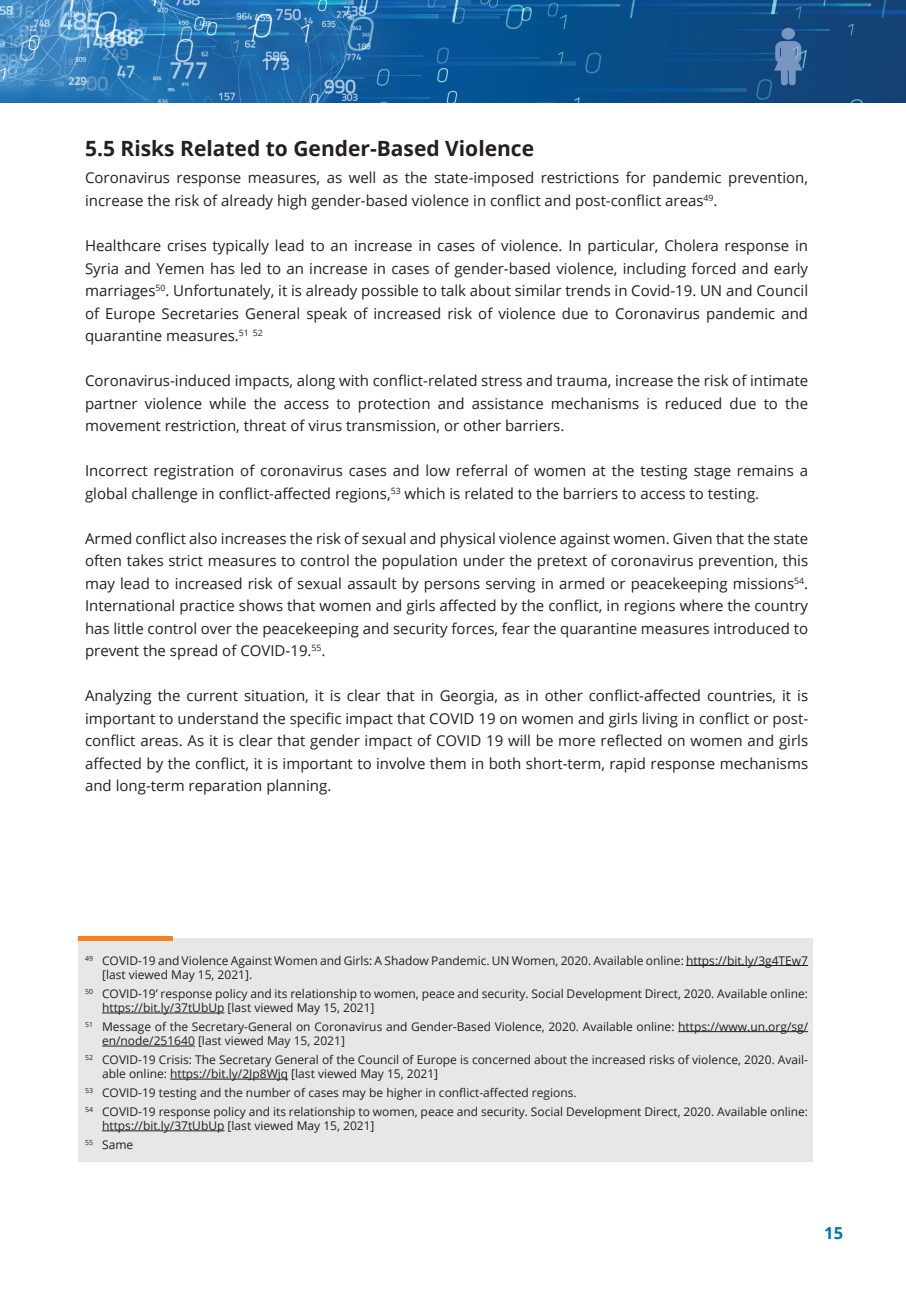
<style>
.page{position:relative;width:906px;height:1289px;background:#fff}
.page>*{position:absolute;margin:0;border:0;box-sizing:border-box;transform-origin:0 0}
.t1{font:700 21px "Open Sans";color:#231f20}
.t2{font:700 16.5px "Open Sans";color:#0073bc}
.t3{font:15px/22.5px "Open Sans";color:#231f20;text-align:justify}
.t4{font:12px/14.4px "Open Sans";color:#231f20}
</style>
<div class="page">
<img style="left:0;top:0;width:906px;height:102px">
<svg style="left:781px;top:28px;width:14px;height:12px"></svg>
<svg style="left:774px;top:41px;width:28px;height:44px"></svg>
<div style="left:79px;top:938px;width:734px;height:223px;background:#e6e7e9"></div>
<div style="left:79px;top:935px;width:94px;height:5px;background:#f58220"></div>
<hr style="left:686px;top:965px;width:122px;height:1px;background:#231f20">
<hr style="left:102px;top:1012px;width:122px;height:1px;background:#231f20">
<hr style="left:678px;top:1031px;width:130px;height:1px;background:#231f20">
<hr style="left:102px;top:1045px;width:93px;height:1px;background:#231f20">
<hr style="left:170px;top:1078px;width:118px;height:1px;background:#231f20">
<hr style="left:102px;top:1130px;width:122px;height:1px;background:#231f20">
<h1 class="t1" style="left:85px;top:134px;width:450px">5.5 Risks Related to Gender-Based Violence</h1>
<p class="t3" style="left:85px;top:166px;width:724px">Coronavirus response measures, as well as the state-imposed restrictions for pandemic prevention, increase the risk of already high gender-based violence in conflict and post-conflict areas<sup>49</sup>.</p>
<p class="t3" style="left:85px;top:234px;width:724px">Healthcare crises typically lead to an increase in cases of violence. In particular, Cholera response in Syria and Yemen has led to an increase in cases of gender-based violence, including forced and early marriages<sup>50</sup>. Unfortunately, it is already possible to talk about similar trends in Covid-19. UN and Council of Europe Secretaries General speak of increased risk of violence due to Coronavirus pandemic and quarantine measures.<sup>51</sup> <sup>52</sup></p>
<p class="t3" style="left:85px;top:369px;width:724px">Coronavirus-induced impacts, along with conflict-related stress and trauma, increase the risk of intimate partner violence while the access to protection and assistance mechanisms is reduced due to the movement restriction, threat of virus transmission, or other barriers.</p>
<p class="t3" style="left:85px;top:459px;width:724px">Incorrect registration of coronavirus cases and low referral of women at the testing stage remains a global challenge in conflict-affected regions,<sup>53</sup> which is related to the barriers to access to testing.</p>
<p class="t3" style="left:85px;top:526px;width:724px">Armed conflict also increases the risk of sexual and physical violence against women. Given that the state often takes strict measures to control the population under the pretext of coronavirus prevention, this may lead to increased risk of sexual assault by persons serving in armed or peacekeeping missions<sup>54</sup>.<br>International practice shows that women and girls affected by the conflict, in regions where the country has little control over the peacekeeping and security forces, fear the quarantine measures introduced to prevent the spread of COVID-19.<sup>55</sup>.</p>
<p class="t3" style="left:85px;top:684px;width:724px">Analyzing the current situation, it is clear that in Georgia, as in other conflict-affected countries, it is important to understand the specific impact that COVID 19 on women and girls living in conflict or post&shy;conflict areas. As it is clear that gender impact of COVID 19 will be more reflected on women and girls affected by the conflict, it is important to involve them in both short-term, rapid response mechanisms and long-term reparation planning.</p>
<p class="t4" style="left:102px;top:952px;width:707px;text-indent:-17px"><sup>49</sup> COVID-19 and Violence Against Women and Girls: A Shadow Pandemic. UN Women, 2020. Available online: https://bit.ly/3g4TEw7 [last viewed May 15, 2021].</p>
<p class="t4" style="left:102px;top:985px;width:707px;text-indent:-17px"><sup>50</sup> COVID-19’ response policy and its relationship to women, peace and security. Social Development Direct, 2020. Available online: https://bit.ly/37tUbUp [last viewed May 15, 2021]</p>
<p class="t4" style="left:102px;top:1018px;width:707px;text-indent:-17px"><sup>51</sup> Message of the Secretary-General on Coronavirus and Gender-Based Violence, 2020. Available online: https://www.un.org/sg/ en/node/251640 [last viewed May 15, 2021]</p>
<p class="t4" style="left:102px;top:1051px;width:707px;text-indent:-17px"><sup>52</sup> COVID-19 Crisis: The Secretary General of the Council of Europe is concerned about the increased risks of violence, 2020. Avail&shy;able online: https://bit.ly/2Jp8Wjq [last viewed May 15, 2021]</p>
<p class="t4" style="left:85px;top:1082px;width:724px;line-height:18.6px"><sup>53</sup> COVID-19 testing and the number of cases may be higher in conflict-affected regions.<br><sup>54</sup> COVID-19 response policy and its relationship to women, peace and security. Social Development Direct, 2020. Available online:</p>
<p class="t4" style="left:85px;top:1115px;width:291px;line-height:18.6px;text-indent:17px">https://bit.ly/37tUbUp [last viewed May 15, 2021]<br><sup>55</sup> Same</p>
<p class="t2" style="left:824px;top:1221px;width:20px">15</p>
</div>
